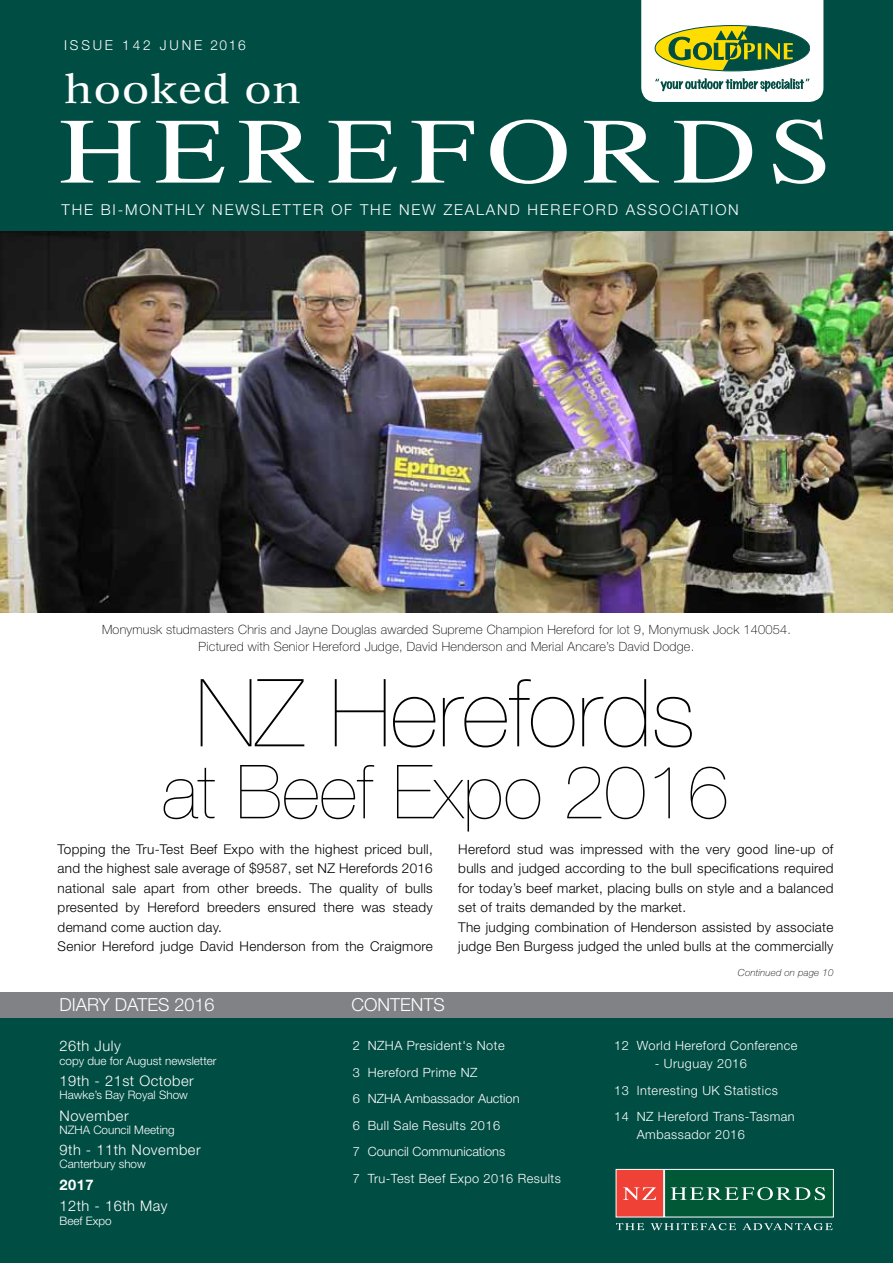
<style>
.page{position:relative;width:893px;height:1263px;background:#fff}
.page>*{position:absolute;margin:0;border:0;box-sizing:border-box;transform-origin:0 0}
.t1{font:200 94.05px "Helvetica Neue LT Std";color:#000}
.t2{font:93.3px "Times";letter-spacing:.1em;color:#fff;scale:1.25 1}
.t3{font:200 74.7px "Helvetica Neue LT Std";color:#000}
.t4{font:39.15px "Concorde";letter-spacing:.01em;color:#fff;scale:1.2 1}
.t5{font:300 18px "Helvetica Neue LT Std";color:#fff}
.t6{font:300 15px "Helvetica Neue LT Std";letter-spacing:.12em;color:#fff}
.t7{font:300 14.7px "Helvetica Neue LT Std";letter-spacing:.035em;color:#fff}
.t8{font:700 14.7px "Helvetica Neue LT Std";color:#fff}
.t9{font:300 13.65px "Helvetica Neue LT Std";letter-spacing:.2em;color:#fff}
.t10{font:300 13.5px/19.5px "Helvetica Neue LT Std";letter-spacing:.02em;color:#000}
.t11{font:100 12.75px/16.5px "Helvetica Neue LT Std";letter-spacing:.02em;color:#000;text-align:center}
.t12{font:300 12.75px/26.5px "Helvetica Neue LT Std";color:#fff}
.t13{font:300 12.75px/26.5px "Helvetica Neue LT Std";letter-spacing:.035em;color:#fff}
.t14{font:300 11.7px "Helvetica Neue LT Std";color:#fff}
.t15{font:italic 100 9.75px "Helvetica Neue LT Std";letter-spacing:.02em;color:#000}
</style>
<div class="page">
<img style="left:0;top:231px;width:893px;height:381px">
<div style="left:0;top:1013px;width:893px;height:250px;background:#004d43"></div>
<div style="left:0;top:992px;width:893px;height:25px;background:#808285"></div>
<div style="left:0;top:0;width:893px;height:231px;background:#004d43"></div>
<svg style="left:641px;top:0;width:182px;height:102px"></svg>
<div style="left:616px;top:1169px;width:48px;height:48px;background:#ef4135;border:1px solid #fff"></div>
<div style="left:664px;top:1169px;width:169px;height:48px;background:#005837;border:1px solid #fff"></div>
<svg style="left:623px;top:1187px;width:33px;height:13px"></svg>
<svg style="left:671px;top:1187px;width:154px;height:13px"></svg>
<svg style="left:616px;top:1223px;width:217px;height:7px"></svg>
<p class="t9" style="left:64px;top:37px;width:183px">Issue 142 JU NE 2016</p>
<h3 class="t4" style="left:64px;top:64px;width:199px">hooked on</h3>
<h2 class="t2" style="left:59px;top:64px;width:621px">HEREFORDS</h2>
<p class="t6" style="left:62px;top:200px;width:102px">THE bi-month</p>
<p class="t6" style="left:187px;top:200px;width:237px">ly n ewsletter of Th e NEW</p>
<p class="t6" style="left:444px;top:200px;width:108px">ZEALAND HEREFOR</p>
<p class="t6" style="left:608px;top:200px;width:42px">D ASSO</p>
<p class="t6" style="left:672px;top:200px;width:68px">CIATION</p>
<p class="t11" style="left:102px;top:621px;width:690px">Monymusk studmasters Chris and Jayne Douglas awarded Supreme Champion Hereford for lot 9, Monymusk Jock 140054.<br>Pictured with Senior Hereford Judge, David Henderson and Merial Ancare’s David Dodge.</p>
<h1 class="t1" style="left:196px;top:659px;width:501px">NZ Herefords</h1>
<h3 class="t3" style="left:162px;top:749px;width:569px">at Beef Expo 2016</h3>
<p class="t10" style="left:58px;top:839px;width:377px">Topping the Tru-Test Beef Expo with the highest priced bull, and the highest sale average of $9587, set NZ Herefords 2016 national sale apart from other breeds. The quality of bulls presented by Hereford breeders ensured there was steady demand come auction day.<br>Senior Hereford judge David Henderson from the Craigmore</p>
<p class="t10" style="left:458px;top:839px;width:377px">Hereford stud was impressed with the very good line-up of bulls and judged according to the bull specifications required for today’s beef market, placing bulls on style and a balanced set of traits demanded by the market.<br>The judging combination of Henderson assisted by associate judge Ben Burgess judged the unled bulls at the commercially</p>
<h3 class="t5" style="left:60px;top:994px;width:156px">Diary Dates 2016</h3>
<p class="t7" style="left:60px;top:1037px;width:63px">26th July</p>
<p class="t14" style="left:60px;top:1053px;width:159px">copy due for August newsletter</p>
<p class="t7" style="left:60px;top:1072px;width:136px">19th - 21st October</p>
<p class="t14" style="left:60px;top:1088px;width:130px">Hawke’s Bay Royal Show</p>
<p class="t7" style="left:60px;top:1106px;width:71px">November</p>
<p class="t14" style="left:60px;top:1122px;width:117px">NZHA Council Meeting</p>
<p class="t7" style="left:60px;top:1141px;width:143px">9th - 11th November</p>
<p class="t14" style="left:60px;top:1157px;width:88px">Canterbury show</p>
<p class="t8" style="left:60px;top:1175px;width:36px">2017</p>
<p class="t7" style="left:60px;top:1197px;width:110px">12th - 16th May</p>
<p class="t14" style="left:60px;top:1213px;width:54px">Beef Expo</p>
<h3 class="t5" style="left:351px;top:994px;width:95px">Contents</h3>
<p class="t15" style="left:738px;top:967px;width:97px">Continued on page 10</p>
<p class="t12" style="left:353px;top:1032px;width:210px">2 NZHA President's Note<br>3 Hereford Prime NZ<br>6 NZHA Ambassador Auction<br>6 Bull Sale Results 2016<br>7 Council Communications<br>7 Tru-Test Beef Expo 2016 Results</p>
<p class="t13" style="left:614px;top:1032px;width:185px">12 World Hereford Conference</p>
<p class="t13" style="left:614px;top:1050px;width:182px;text-indent:41px">- Uruguay 2016<br>13 Interesting UK Statistics<br>14 NZ Hereford Trans-Tasman</p>
<p class="t13" style="left:637px;top:1121px;width:110px">Ambassador 2016</p>
</div>
